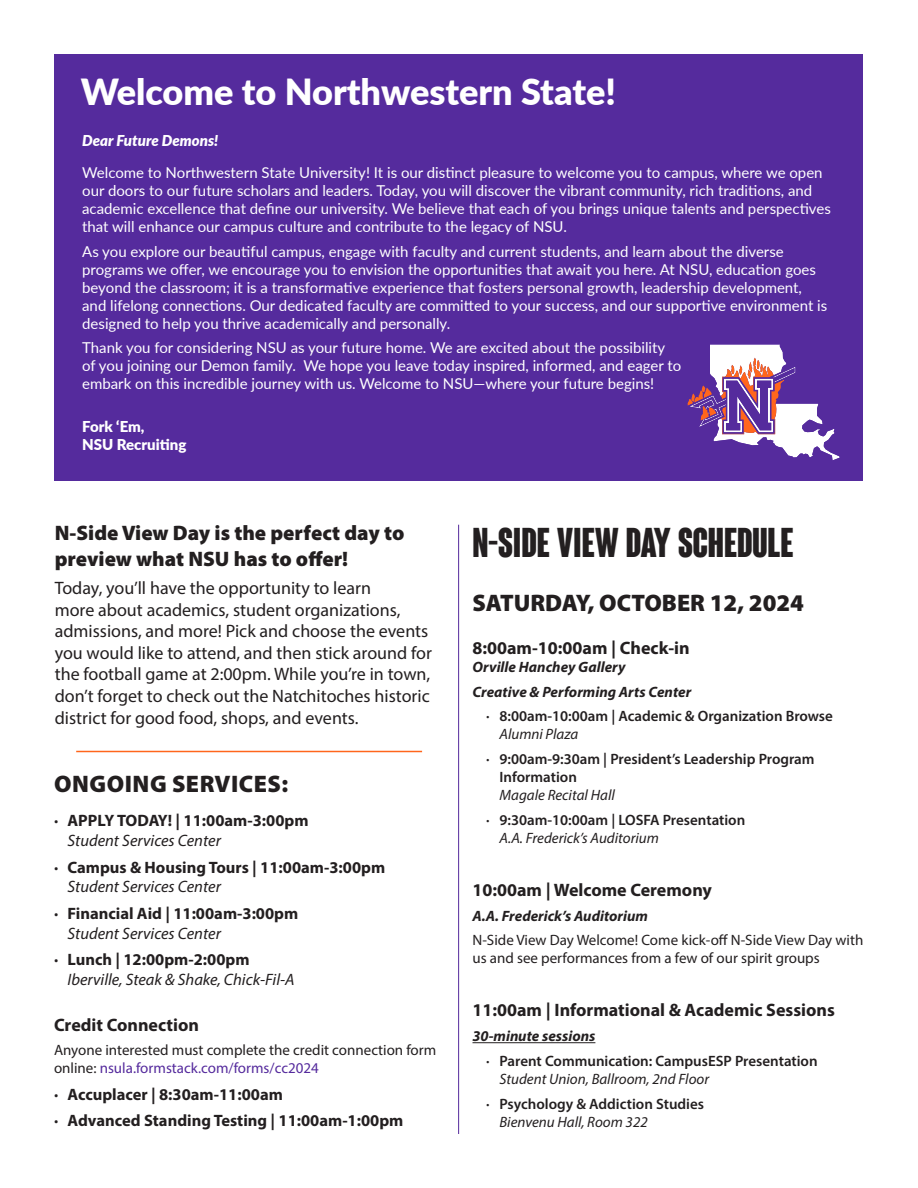
<style>
.page{position:relative;width:918px;height:1188px;background:#fff}
.page>*{position:absolute;margin:0;border:0;box-sizing:border-box;transform-origin:0 0}
.t1{font:700 condensed 40.5px "Coluna";color:#231f20}
.t2{font:900 36px "Lato";color:#fff}
.t3{font:900 24px "Myriad Pro";color:#231f20}
.t4{font:900 24px "Myriad Pro";letter-spacing:.02em;color:#231f20}
.t5{font:900 21px/25.2px "Myriad Pro";color:#231f20}
.t6{font:18px/21.6px "Myriad Pro";color:#231f20}
.t7{font:700 18px "Myriad Pro";color:#231f20}
.t8{font:700 16.5px/19.8px "Myriad Pro";color:#231f20}
.t9{font:italic 16.5px/19.8px "Myriad Pro";color:#231f20}
.t10{font:15px/18px "Lato";color:#fff}
.t11{font:600 15px/18px "Myriad Pro";color:#231f20}
.t12{font:15px/18px "Myriad Pro";color:#231f20}
.t13{font:italic 700 15px "Myriad Pro";color:#231f20}
.t14{font:900 15px "Lato";color:#fff}
.t15{font:italic 900 15px "Lato";color:#fff}
.s1{font-weight:400;font-style:italic}
.s2{font-weight:700;font-style:normal}
.s3{color:#552b9d}
</style>
<div class="page">
<div style="left:55px;top:55px;width:808px;height:426px;background:#552b9d"></div>
<hr style="left:472px;top:1042px;width:123px;height:1px;background:#231f20">
<svg style="left:687px;top:344px;width:153px;height:116px"></svg>
<hr style="left:458px;top:525px;width:1px;height:609px;background:#552b9d">
<hr style="left:76px;top:751px;width:346px;height:1px;background:#ff661c">
<p class="t2" style="left:81px;top:65px;width:537px">Welcome to Northwestern State!</p>
<p class="t15" style="left:82px;top:130px;width:138px">Dear Future Demons!</p>
<p class="t10" style="left:82px;top:163px;width:750px">Welcome to Northwestern State University! It is our distinct pleasure to welcome you to campus, where we open our doors to our future scholars and leaders. Today, you will discover the vibrant community, rich traditions, and academic excellence that define our university. We believe that each of you brings unique talents and perspectives that will enhance our campus culture and contribute to the legacy of NSU.</p>
<p class="t10" style="left:82px;top:242px;width:747px">As you explore our beautiful campus, engage with faculty and current students, and learn about the diverse programs we offer, we encourage you to envision the opportunities that await you here. At NSU, education goes beyond the classroom; it is a transformative experience that fosters personal growth, leadership development, and lifelong connections. Our dedicated faculty are committed to your success, and our supportive environment is designed to help you thrive academically and personally.</p>
<p class="t10" style="left:82px;top:338px;width:601px">Thank you for considering NSU as your future home. We are excited about the possibility of you joining our Demon family. We hope you leave today inspired, informed, and eager to embark on this incredible journey with us. Welcome to NSU—where your future begins!</p>
<p class="t14" style="left:82px;top:415px;width:64px">Fork ‘Em,</p>
<p class="t14" style="left:82px;top:433px;width:106px">NSU Recruiting</p>
<p class="t5" style="left:55px;top:520px;width:351px">N-Side View Day is the perfect day to preview what NSU has to offer!</p>
<p class="t6" style="left:55px;top:577px;width:379px">Today, you’ll have the opportunity to learn<br>more about academics, student organizations, admissions, and more! Pick and choose the events you would like to attend, and then stick around for the football game at 2:00pm. While you’re in town, don’t forget to check out the Natchitoches historic district for good food, shops, and events.</p>
<p class="t4" style="left:54px;top:768px;width:235px">ONGOING SERVICES:</p>
<p class="t8" style="left:68px;top:810px;width:243px;text-indent:-14px">· APPLY TODAY! | 11:00am-3:00pm<br><span class="s1">Student Services Center</span></p>
<p class="t8" style="left:68px;top:857px;width:319px;text-indent:-14px">· Campus &amp; Housing Tours | 11:00am-3:00pm<br><span class="s1">Student Services Center</span></p>
<p class="t8" style="left:68px;top:903px;width:232px;text-indent:-14px">· Financial Aid | 11:00am-3:00pm<br><span class="s1">Student Services Center</span></p>
<p class="t9" style="left:68px;top:950px;width:229px;text-indent:-14px"><span class="s2">· Lunch | 12:00pm-2:00pm<br></span>Iberville, Steak &amp; Shake, Chick-Fil-A</p>
<p class="t7" style="left:54px;top:1013px;width:146px">Credit Connection</p>
<p class="t12" style="left:54px;top:1041px;width:384px">Anyone interested must complete the credit connection form online: <span class="s3">nsula.formstack.com/forms/cc2024</span></p>
<p class="t8" style="left:54px;top:1084px;width:230px">· Accuplacer | 8:30am-11:00am</p>
<p class="t8" style="left:54px;top:1110px;width:351px">· Advanced Standing Testing | 11:00am-1:00pm</p>
<p class="t1" style="left:472px;top:520px;width:322px">N-SIDE VIEW DAY SCHEDULE</p>
<p class="t3" style="left:472px;top:586px;width:333px">SATURDAY, OCTOBER 12, 2024</p>
<p class="t7" style="left:472px;top:636px;width:219px">8:00am-10:00am | Check-in</p>
<p class="t13" style="left:472px;top:657px;width:155px">Orville Hanchey Gallery</p>
<p class="t13" style="left:472px;top:682px;width:220px">Creative &amp; Performing Arts Center</p>
<p class="t11" style="left:500px;top:707px;width:335px;text-indent:-14px">· 8:00am-10:00am | Academic &amp; Organization Browse<br><span class="s1">Alumni Plaza</span></p>
<p class="t11" style="left:500px;top:750px;width:317px;text-indent:-14px">· 9:00am-9:30am | President’s Leadership Program<br>Information<br><span class="s1">Magale Recital Hall</span></p>
<p class="t11" style="left:500px;top:810px;width:247px;text-indent:-14px">· 9:30am-10:00am | LOSFA Presentation<br><span class="s1">A.A. Frederick’s Auditorium</span></p>
<p class="t7" style="left:472px;top:878px;width:241px">10:00am | Welcome Ceremony</p>
<p class="t13" style="left:472px;top:906px;width:177px">A.A. Frederick’s Auditorium</p>
<p class="t12" style="left:472px;top:931px;width:392px">N-Side View Day Welcome! Come kick-off N-Side View Day with us and see performances from a few of our spirit groups</p>
<p class="t7" style="left:472px;top:999px;width:364px">11:00am | Informational &amp; Academic Sessions</p>
<p class="t13" style="left:472px;top:1026px;width:124px">30-minute sessions</p>
<p class="t11" style="left:500px;top:1052px;width:320px;text-indent:-14px">· Parent Communication: CampusESP Presentation<br><span class="s1">Student Union, Ballroom, 2nd Floor</span></p>
<p class="t11" style="left:500px;top:1094px;width:206px;text-indent:-14px">· Psychology &amp; Addiction Studies<br><span class="s1">Bienvenu Hall, Room 322</span></p>
</div>
